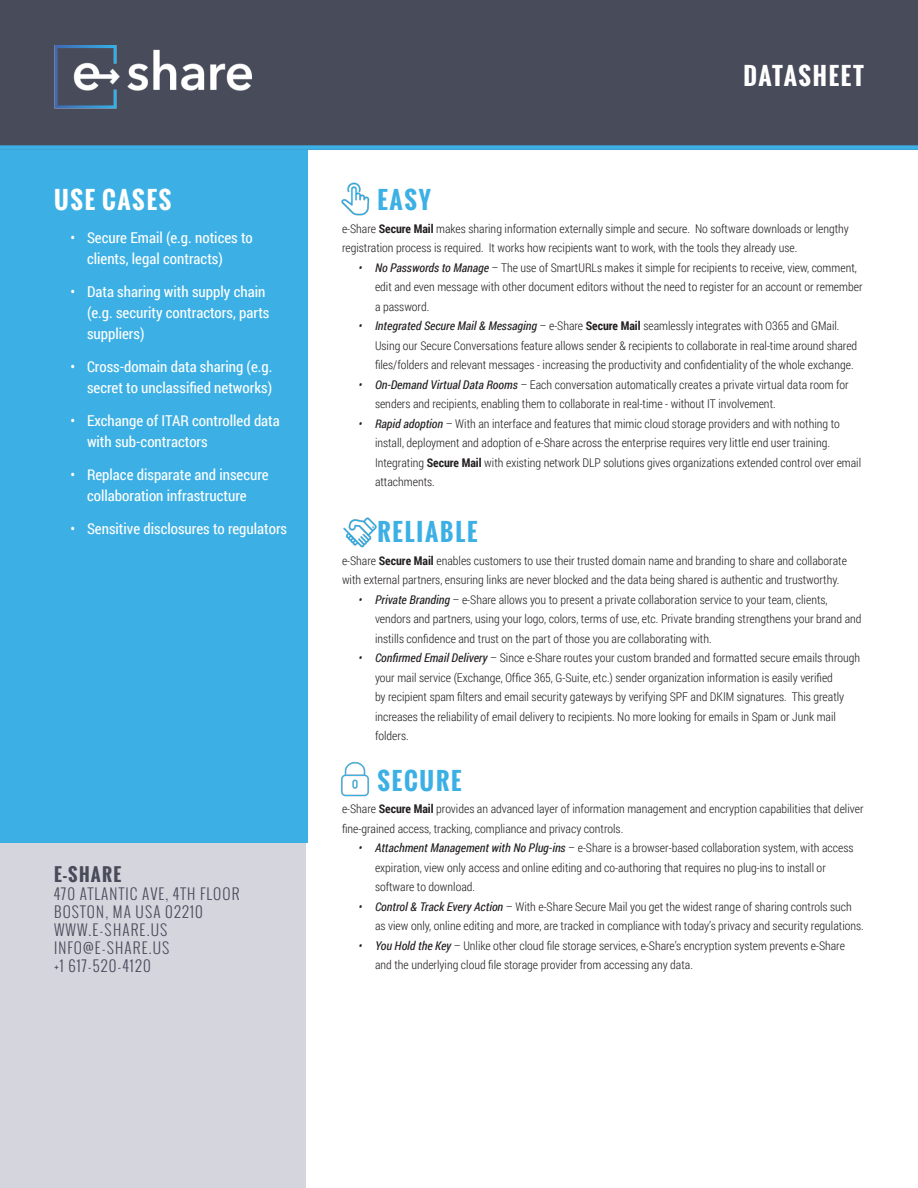
<style>
.page{position:relative;width:918px;height:1188px;background:#fff}
.page>*{position:absolute;margin:0;border:0;box-sizing:border-box;transform-origin:0 0}
.TITLES_BLUE{font:700 24px "Oswald";letter-spacing:.075em;color:#3cb0e5}
.TITLES_WHITE{font:700 24px "Oswald";letter-spacing:.075em;color:#fff}
.TITLES_WHITE-2{font:700 18px "Oswald";letter-spacing:.075em;color:#484b5a}
.t1{font:15px/21px "Roboto Condensed";color:#fff}
.TITLES_WHITE-3{font:300 15px "Oswald";letter-spacing:.075em;color:#484b5a}
.BODY_COPY{font:300 12px/19.5px "Roboto Condensed";color:#231f20}
.s1{font-weight:700}
.s2{font-weight:400;font-style:italic}
</style>
<div class="page">
<div style="left:0;top:767px;width:306px;height:421px;background:#d5d5dd"></div>
<div style="left:0;top:144px;width:308px;height:698px;background:#3cb0e5"></div>
<div style="left:0;top:0;width:918px;height:149px;background:#484b5a"></div>
<img style="left:54px;top:46px;width:198px;height:62px">
<img style="left:343px;top:517px;width:34px;height:31px">
<img style="left:341px;top:761px;width:28px;height:36px">
<img style="left:341px;top:182px;width:29px;height:33px">
<div style="left:0;top:145px;width:918px;height:5px;background:#3cb0e5"></div>
<p class="TITLES_WHITE" style="left:54px;top:182px;width:119px">USE CASES</p>
<p class="t1" style="left:87px;top:227px;width:167px;text-indent:-16px">• Secure Email (e.g. notices to clients, legal contracts)</p>
<p class="t1" style="left:87px;top:281px;width:184px;text-indent:-16px">• Data sharing with supply chain (e.g. security contractors, parts suppliers)</p>
<p class="t1" style="left:70px;top:356px;width:203px;text-align:right">• Cross-domain data sharing (e.g. secret to unclassified networks)</p>
<p class="t1" style="left:87px;top:410px;width:194px;text-indent:-16px">• Exchange of ITAR controlled data with sub-contractors</p>
<p class="t1" style="left:70px;top:464px;width:200px;text-align:center">• Replace disparate and insecure collaboration infrastructure</p>
<p class="t1" style="left:70px;top:518px;width:218px">• Sensitive disclosures to regulators</p>
<p class="TITLES_WHITE-2" style="left:54px;top:861px;width:69px">E-SHARE</p>
<p class="TITLES_WHITE-3" style="left:54px;top:884px;width:187px">470 ATLANTIC AVE, 4TH FLOOR</p>
<p class="TITLES_WHITE-3" style="left:54px;top:902px;width:150px">BOSTON, MA USA 02210</p>
<p class="TITLES_WHITE-3" style="left:54px;top:920px;width:115px">WWW.E-SHARE.US</p>
<p class="TITLES_WHITE-3" style="left:54px;top:938px;width:117px">INFO@E-SHARE.US</p>
<p class="TITLES_WHITE-3" style="left:54px;top:956px;width:98px">+1 617-520-4120</p>
<p class="TITLES_WHITE" style="left:743px;top:58px;width:122px">DATASHEET</p>
<p class="TITLES_BLUE" style="left:377px;top:182px;width:55px">EASY</p>
<p class="BODY_COPY" style="left:342px;top:219px;width:508px">e-Share <span class="s1">Secure Mail</span> makes sharing information externally simple and secure. No software downloads or lengthy registration process is required. It works how recipients want to work, with the tools they already use.</p>
<p class="BODY_COPY" style="left:375px;top:258px;width:489px;text-indent:-16px"><span class="s2">• No Passwords to Manage</span> – The use of SmartURLs makes it simple for recipients to receive, view, comment, edit and even message with other document editors without the need to register for an account or remember a password.</p>
<p class="BODY_COPY" style="left:375px;top:316px;width:484px;text-indent:-16px"><span class="s2">• Integrated Secure Mail &amp; Messaging</span> – e-Share <span class="s1">Secure Mail</span> seamlessly integrates with O365 and GMail.<br>Using our Secure Conversations feature allows sender &amp; recipients to collaborate in real-time around shared files/folders and relevant messages - increasing the productivity and confidentiality of the whole exchange.</p>
<p class="BODY_COPY" style="left:375px;top:375px;width:475px;text-indent:-16px"><span class="s2">• On-Demand Virtual Data Rooms</span> – Each conversation automatically creates a private virtual data room for senders and recipients, enabling them to collaborate in real-time - without IT involvement.</p>
<p class="BODY_COPY" style="left:375px;top:414px;width:488px;text-indent:-16px"><span class="s2">• Rapid adoption</span> – With an interface and features that mimic cloud storage providers and with nothing to install, deployment and adoption of e-Share across the enterprise requires very little end user training.<br>Integrating <span class="s1">Secure Mail</span> with existing network DLP solutions gives organizations extended control over email attachments.</p>
<p class="TITLES_BLUE" style="left:377px;top:514px;width:102px">RELIABLE</p>
<p class="BODY_COPY" style="left:342px;top:550px;width:506px">e-Share <span class="s1">Secure Mail</span> enables customers to use their trusted domain name and branding to share and collaborate with external partners, ensuring links are never blocked and the data being shared is authentic and trustworthy.</p>
<p class="BODY_COPY" style="left:375px;top:589px;width:488px;text-indent:-16px"><span class="s2">• Private Branding</span> – e-Share allows you to present a private collaboration service to your team, clients, vendors and partners, using your logo, colors, terms of use, etc. Private branding strengthens your brand and instills confidence and trust on the part of those you are collaborating with.</p>
<p class="BODY_COPY" style="left:375px;top:648px;width:487px;text-indent:-16px"><span class="s2">• Confirmed Email Delivery</span> – Since e-Share routes your custom branded and formatted secure emails through your mail service (Exchange, Office 365, G-Suite, etc.) sender organization information is easily verified<br>by recipient spam filters and email security gateways by verifying SPF and DKIM signatures. This greatly increases the reliability of email delivery to recipients. No more looking for emails in Spam or Junk mail folders.</p>
<p class="TITLES_BLUE" style="left:377px;top:763px;width:86px">SECURE</p>
<p class="BODY_COPY" style="left:342px;top:799px;width:523px">e-Share <span class="s1">Secure Mail</span> provides an advanced layer of information management and encryption capabilities that deliver fine-grained access, tracking, compliance and privacy controls.</p>
<p class="BODY_COPY" style="left:375px;top:838px;width:480px;text-indent:-16px"><span class="s2">• Attachment Management with No Plug-ins</span> – e-Share is a browser-based collaboration system, with access expiration, view only access and online editing and co-authoring that requires no plug-ins to install or software to download.</p>
<p class="BODY_COPY" style="left:375px;top:896px;width:490px;text-indent:-16px"><span class="s2">• Control &amp; Track Every Action</span> – With e-Share Secure Mail you get the widest range of sharing controls such as view only, online editing and more, are tracked in compliance with today’s privacy and security regulations.</p>
<p class="BODY_COPY" style="left:375px;top:935px;width:472px;text-indent:-16px"><span class="s2">• You Hold the Key</span> – Unlike other cloud file storage services, e-Share’s encryption system prevents e-Share and the underlying cloud file storage provider from accessing any data.</p>
</div>
